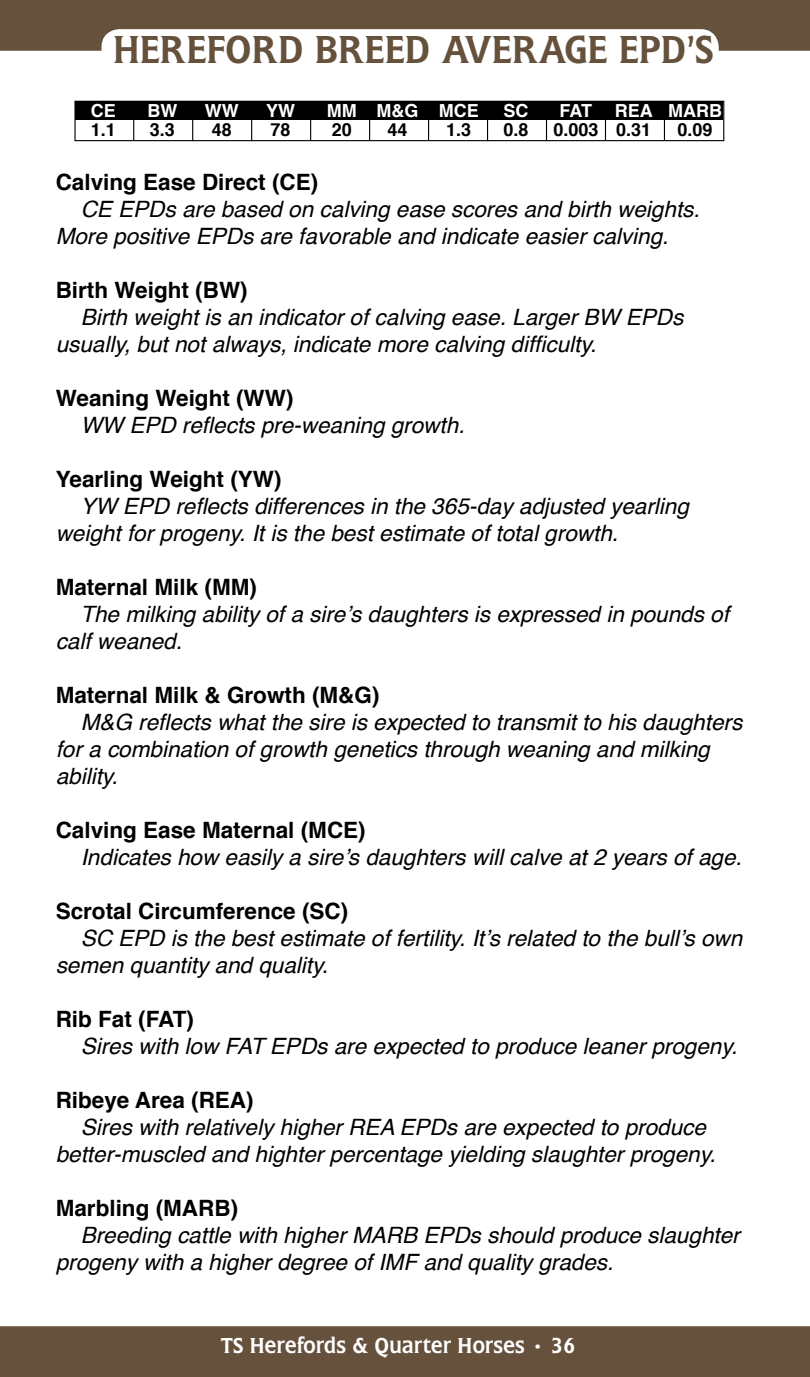
<style>
.page{position:relative;width:810px;height:1377px;background:#fff}
.page>*{position:absolute;margin:0;border:0;box-sizing:border-box;transform-origin:0 0}
.t1{font:40.5px "Flare Gothic Regular DTC";color:#65513c}
.t2{font:italic 22.5px/27px "Helvetica";color:#000}
.t3{font:700 22.5px "Helvetica";color:#000}
.t4{font:22.5px "Flare Gothic Regular DTC";color:#fff}
.t5{font:700 18px "Helvetica";color:#000}
.t6{font:700 18px "Helvetica";color:#fff}
</style>
<div class="page">
<div style="left:0;top:1326px;width:810px;height:51px;background:#65513c"></div>
<div style="left:0;top:0;width:810px;height:51px;background:#65513c"></div>
<div style="left:104px;top:31px;width:612px;height:37px;background:#fff;border-radius:16px"></div>
<div style="left:102px;top:29px;width:617px;height:41px;border:4px solid #fff;border-radius:16px"></div>
<div style="left:76px;top:101px;width:647px;height:19px;background:#000"></div>
<div style="left:74px;top:101px;width:650px;height:40px;border:1px solid #000"></div>
<hr style="left:133px;top:101px;width:1px;height:39px;background:#000">
<hr style="left:192px;top:101px;width:1px;height:40px;background:#000">
<hr style="left:251px;top:101px;width:1px;height:40px;background:#000">
<hr style="left:310px;top:101px;width:1px;height:39px;background:#000">
<hr style="left:369px;top:101px;width:1px;height:39px;background:#000">
<hr style="left:428px;top:101px;width:1px;height:39px;background:#000">
<hr style="left:487px;top:101px;width:1px;height:40px;background:#000">
<hr style="left:546px;top:101px;width:1px;height:40px;background:#000">
<hr style="left:605px;top:101px;width:1px;height:39px;background:#000">
<hr style="left:664px;top:101px;width:1px;height:39px;background:#000">
<h1 class="t1" style="left:113px;top:27px;width:602px">HEREFORD BREED AVERAGE EPD’S</h1>
<p class="t6" style="left:91px;top:96px;width:27px">CE</p>
<p class="t5" style="left:91px;top:116px;width:27px">1.1</p>
<p class="t6" style="left:147px;top:96px;width:31px">BW</p>
<p class="t5" style="left:150px;top:116px;width:27px">3.3</p>
<p class="t6" style="left:205px;top:96px;width:35px">WW</p>
<p class="t5" style="left:212px;top:116px;width:22px">48</p>
<p class="t6" style="left:266px;top:96px;width:30px">YW</p>
<p class="t5" style="left:271px;top:116px;width:22px">78</p>
<p class="t6" style="left:327px;top:96px;width:31px">MM</p>
<p class="t5" style="left:332px;top:116px;width:22px">20</p>
<p class="t6" style="left:377px;top:96px;width:43px">M&amp;G</p>
<p class="t5" style="left:387px;top:116px;width:22px">44</p>
<p class="t6" style="left:439px;top:96px;width:41px">MCE</p>
<p class="t5" style="left:446px;top:116px;width:27px">1.3</p>
<p class="t6" style="left:504px;top:96px;width:27px">SC</p>
<p class="t5" style="left:504px;top:116px;width:27px">0.8</p>
<p class="t6" style="left:560px;top:96px;width:34px">FAT</p>
<p class="t5" style="left:553px;top:116px;width:47px">0.003</p>
<p class="t6" style="left:615px;top:96px;width:39px">REA</p>
<p class="t5" style="left:616px;top:116px;width:37px">0.31</p>
<p class="t6" style="left:668px;top:96px;width:55px">MARB</p>
<p class="t5" style="left:678px;top:116px;width:37px">0.09</p>
<p class="t3" style="left:56px;top:164px;width:264px">Calving Ease Direct (CE)</p>
<p class="t2" style="left:56px;top:196px;width:646px;text-indent:25px">CE EPDs are based on calving ease scores and birth weights.<br>More positive EPDs are favorable and indicate easier calving.</p>
<p class="t3" style="left:56px;top:272px;width:194px">Birth Weight (BW)</p>
<p class="t2" style="left:56px;top:304px;width:629px;text-indent:25px">Birth weight is an indicator of calving ease. Larger BW EPDs usually, but not always, indicate more calving difficulty.</p>
<p class="t3" style="left:56px;top:380px;width:239px">Weaning Weight (WW)</p>
<p class="t2" style="left:81px;top:412px;width:385px">WW EPD reflects pre-weaning growth.</p>
<p class="t3" style="left:56px;top:461px;width:227px">Yearling Weight (YW)</p>
<p class="t2" style="left:56px;top:493px;width:635px;text-indent:25px">YW EPD reflects differences in the 365-day adjusted yearling weight for progeny. It is the best estimate of total growth.</p>
<p class="t3" style="left:56px;top:569px;width:203px">Maternal Milk (MM)</p>
<p class="t2" style="left:56px;top:601px;width:675px;text-indent:25px">The milking ability of a sire’s daughters is expressed in pounds of calf weaned.</p>
<p class="t3" style="left:56px;top:677px;width:325px">Maternal Milk &amp; Growth (M&amp;G)</p>
<p class="t2" style="left:56px;top:709px;width:688px;text-indent:25px">M&amp;G reflects what the sire is expected to transmit to his daughters for a combination of growth genetics through weaning and milking ability.</p>
<p class="t3" style="left:56px;top:812px;width:312px">Calving Ease Maternal (MCE)</p>
<p class="t2" style="left:81px;top:844px;width:663px">Indicates how easily a sire’s daughters will calve at 2 years of age.</p>
<p class="t3" style="left:56px;top:893px;width:294px">Scrotal Circumference (SC)</p>
<p class="t2" style="left:56px;top:925px;width:688px;text-indent:25px">SC EPD is the best estimate of fertility. It’s related to the bull’s own semen quantity and quality.</p>
<p class="t3" style="left:56px;top:1001px;width:140px">Rib Fat (FAT)</p>
<p class="t2" style="left:81px;top:1033px;width:658px">Sires with low FAT EPDs are expected to produce leaner progeny.</p>
<p class="t3" style="left:56px;top:1082px;width:199px">Ribeye Area (REA)</p>
<p class="t2" style="left:56px;top:1114px;width:662px;text-indent:25px">Sires with relatively higher REA EPDs are expected to produce better-muscled and highter percentage yielding slaughter progeny.</p>
<p class="t3" style="left:56px;top:1190px;width:184px">Marbling (MARB)</p>
<p class="t2" style="left:56px;top:1222px;width:686px;text-indent:25px">Breeding cattle with higher MARB EPDs should produce slaughter progeny with a higher degree of IMF and quality grades.</p>
<p class="t4" style="left:221px;top:1333px;width:356px">TS Herefords &amp; Quarter Horses • 36</p>
</div>
